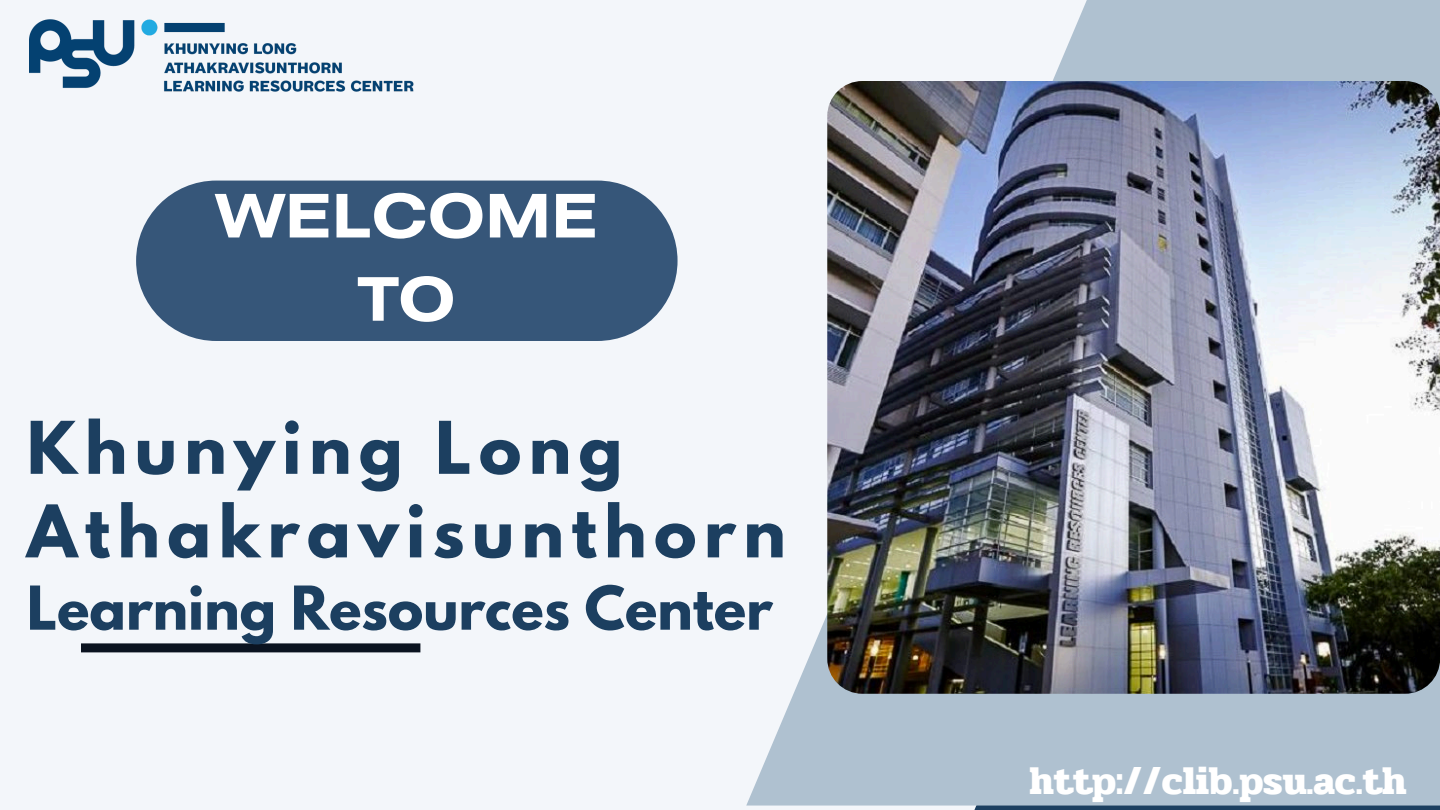
<style>
.page{position:relative;width:1440px;height:810px;background:#f3f6fa}
.page>*{position:absolute;margin:0;border:0;box-sizing:border-box;transform-origin:0 0}
.t1{font:700 64.3px/83.6px "League Spartan";letter-spacing:.115em;color:#1c3f60}
.t2{font:700 60px/83.2px "Helios Ext";color:#fff;text-align:center}
.t3{font:700 53.6px "League Spartan";color:#1c3f60}
.t4{font:700 39.7px "Pridi";color:#fff}
</style>
<div class="page">
<hr style="left:974px;top:806px;width:466px;height:4px;background:#1c3f60">
<svg style="left:746px;top:0;width:694px;height:806px;fill:#afc1d0"></svg>
<img style="left:827px;top:81px;width:613px;height:613px;border-radius:35px">
<div style="left:81px;top:643px;width:339px;height:9px;background:#0b1320"></div>
<div style="left:136px;top:181px;width:542px;height:160px;background:#365679;border-radius:80px"></div>
<img style="left:29px;top:19px;width:385px;height:73px">
<h1 class="t2" style="left:216px;top:180px;width:384px">WELCOME<br>TO</h1>
<p class="t1" style="left:27px;top:414px;width:760px">Khunying Long<br>Athakravisunthorn</p>
<p class="t3" style="left:27px;top:581px;width:747px">Learning Resources Center</p>
<h2 class="t4" style="left:1029px;top:751px;width:379px">http://clib.psu.ac.th</h2>
</div>
